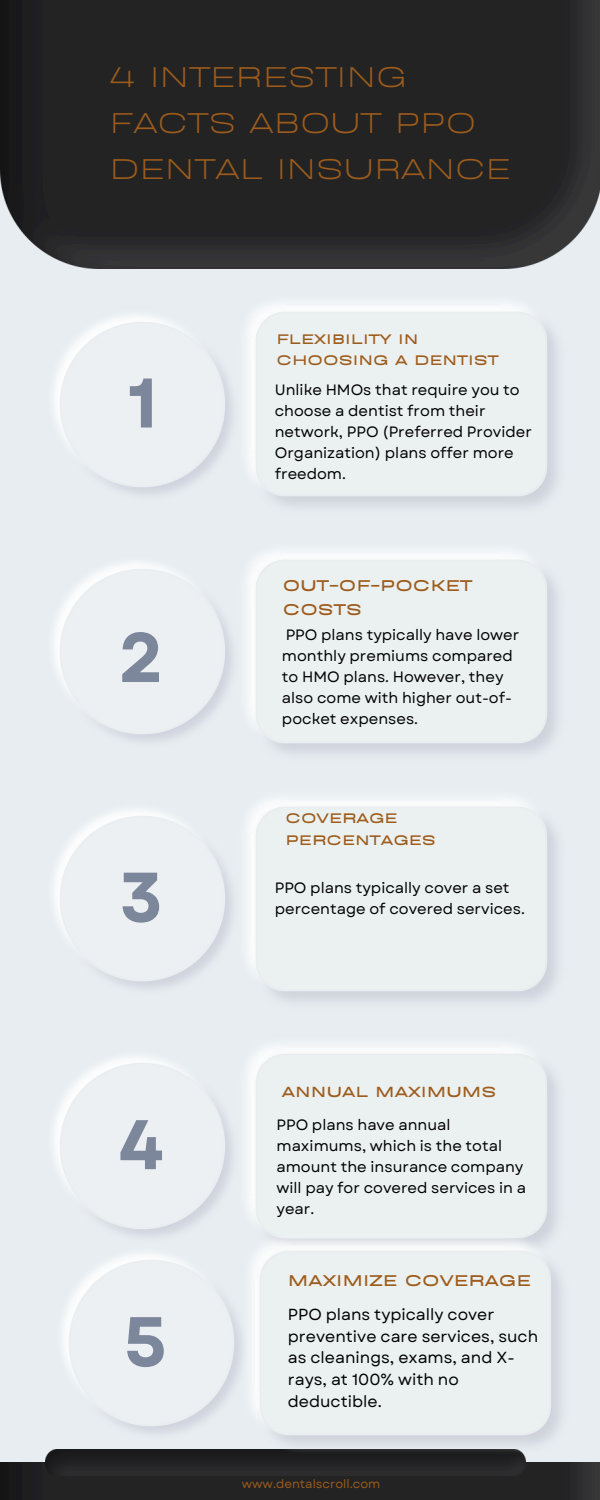
<style>
.page{position:relative;width:600px;height:1500px;background:#e7edf1}
.page>*{position:absolute;margin:0;border:0;box-sizing:border-box;transform-origin:0 0}
.t1{font:700 70px "Garet";color:#7c879b}
.t2{font:33.1px/45.8px "BD Sans";color:#9d5c1c}
.t3{font:900 18px/24.8px "BD Sans";color:#9d5c1c}
.t4{font:900 17px "BD Sans";color:#9d5c1c}
.t5{font:16px/21.8px "Garet";color:#000}
.t6{font:900 16px/21.8px "BD Sans";color:#9d5c1c}
.t7{font:15px/21px "Garet";color:#000}
.t8{font:12px "Garet";color:#9d5c1c}
</style>
<div class="page">
<img style="left:247px;top:303px;width:310px;height:203px">
<img style="left:53px;top:562px;width:179px;height:179px">
<img style="left:53px;top:809px;width:179px;height:179px">
<img style="left:0;top:1462px;width:600px;height:38px">
<img style="left:53px;top:1056px;width:179px;height:180px">
<img style="left:247px;top:551px;width:310px;height:202px">
<img style="left:247px;top:798px;width:310px;height:203px">
<img style="left:247px;top:1045px;width:310px;height:186px">
<img style="left:53px;top:315px;width:179px;height:179px">
<img style="left:0;top:0;width:600px;height:268px">
<img style="left:46px;top:1450px;width:480px;height:25px">
<img style="left:62px;top:1253px;width:178px;height:180px">
<img style="left:240px;top:1231px;width:321px;height:223px">
<h2 class="t2" style="left:109px;top:50px;width:403px">4 INTERESTING<br>FACTS ABOUT PPO<br>DENTAL INSURANCE</h2>
<p class="t6" style="left:277px;top:326px;width:224px">FLEXIBILITY IN<br>CHOOSING A DENTIST</p>
<h4 class="t1" style="left:128px;top:353px;width:31px">1</h4>
<p class="t7" style="left:275px;top:379px;width:259px">Unlike HMOs that require you to choose a dentist from their network, PPO (Preferred Provider<br>Organization) plans offer more freedom.</p>
<h4 class="t3" style="left:283px;top:570px;width:191px">OUT-OF-POCKET<br>COSTS</h4>
<p class="t1" style="left:119px;top:607px;width:47px">2</p>
<p class="t7" style="left:282px;top:625px;width:239px">PPO plans typically have lower monthly premiums compared to HMO plans. However, they also come with higher out-of&shy;pocket expenses.</p>
<p class="t6" style="left:286px;top:805px;width:152px">COVERAGE<br>PERCENTAGES</p>
<h3 class="t1" style="left:119px;top:847px;width:45px">3</h3>
<h4 class="t7" style="left:275px;top:877px;width:252px">PPO plans typically cover a set percentage of covered services.</h4>
<h2 class="t4" style="left:282px;top:1079px;width:216px">ANNUAL MAXIMUMS</h2>
<p class="t1" style="left:119px;top:1094px;width:47px">4</p>
<p class="t7" style="left:277px;top:1115px;width:251px">PPO plans have annual maximums, which is the total amount the insurance company will pay for covered services in a year.</p>
<p class="t1" style="left:124px;top:1291px;width:45px">5</p>
<p class="t3" style="left:288px;top:1265px;width:245px">MAXIMIZE COVERAGE</p>
<p class="t5" style="left:288px;top:1303px;width:252px">PPO plans typically cover preventive care services, such as cleanings, exams, and X&shy;rays, at 100% with no deductible.</p>
<p class="t8" style="left:242px;top:1475px;width:140px">www.dentalscroll.com</p>
</div>
